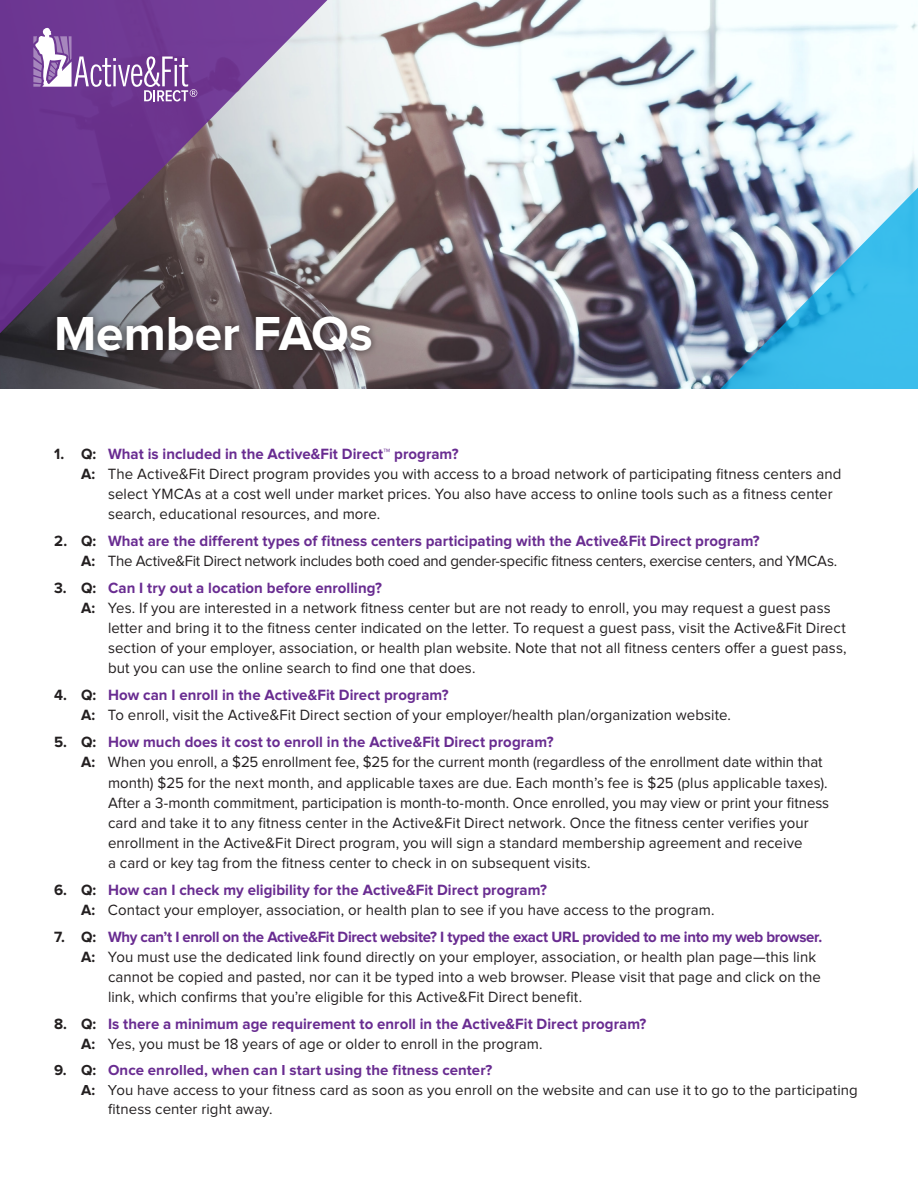
<style>
.page{position:relative;width:918px;height:1188px;background:#fff}
.page>*{position:absolute;margin:0;border:0;box-sizing:border-box;transform-origin:0 0}
.t1{font:700 49.5px "Proxima Nova";color:#fff}
.A{font:15.45px/20.1px "Proxima Nova";letter-spacing:.005em;color:#231f20}
.t2{font:700 15.45px "Proxima Nova";color:#692c91}
.A-2{font:15.45px "Proxima Nova";letter-spacing:-.02em;color:#231f20}
.t3{font:700 15.45px "Proxima Nova";letter-spacing:-.02em;color:#692c91}
.A-3{font:15px/19.5px "Proxima Nova";letter-spacing:.005em;color:#231f20}
.t4{font:700 15px "Proxima Nova";letter-spacing:.005em;color:#692c91}
.s1{color:#231f20}
.s2{font-weight:700}
</style>
<div class="page">
<img style="left:398px;top:0;width:518px;height:389px">
<svg style="left:0;top:0;width:398px;height:389px;background:#836c8c"></svg>
<svg style="left:33px;top:28px;width:164px;height:74px;background:#8a5ea7"></svg>
<svg style="left:696px;top:23px;width:222px;height:366px"></svg>
<div style="left:49px;top:308px;width:330px;height:51px;background:#231f20;opacity:.75"></div>
<p class="t1" style="left:54px;top:311px;width:320px">Member FAQs</p>
<p class="t2" style="left:54px;top:447px;width:406px"><span class="s1">1. Q:</span> What is included in the Active&amp;Fit Direct™ program?</p>
<p class="A" style="left:108px;top:465px;width:735px;text-indent:-27px"><span class="s2">A:</span> The Active&amp;Fit Direct program provides you with access to a broad network of participating fitness centers and select YMCAs at a cost well under market prices. You also have access to online tools such as a fitness center search, educational resources, and more.</p>
<p class="t2" style="left:54px;top:534px;width:707px"><span class="s1">2. Q:</span> What are the different types of fitness centers participating with the Active&amp;Fit Direct program?</p>
<p class="A-2" style="left:81px;top:554px;width:758px"><span class="s2">A:</span> The Active&amp;Fit Direct network includes both coed and gender-specific fitness centers, exercise centers, and YMCAs.</p>
<p class="t2" style="left:54px;top:581px;width:329px"><span class="s1">3. Q:</span> Can I try out a location before enrolling?</p>
<p class="A" style="left:108px;top:599px;width:740px;text-indent:-27px"><span class="s2">A:</span> Yes. If you are interested in a network fitness center but are not ready to enroll, you may request a guest pass letter and bring it to the fitness center indicated on the letter. To request a guest pass, visit the Active&amp;Fit Direct section of your employer, association, or health plan website. Note that not all fitness centers offer a guest pass, but you can use the online search to find one that does.</p>
<p class="t2" style="left:54px;top:688px;width:396px"><span class="s1">4. Q:</span> How can I enroll in the Active&amp;Fit Direct program?</p>
<p class="A" style="left:81px;top:706px;width:651px"><span class="s2">A:</span> To enroll, visit the Active&amp;Fit Direct section of your employer/health plan/organization website.</p>
<p class="t2" style="left:54px;top:735px;width:501px"><span class="s1">5. Q:</span> How much does it cost to enroll in the Active&amp;Fit Direct program?</p>
<p class="A" style="left:108px;top:753px;width:723px;text-indent:-27px"><span class="s2">A:</span> When you enroll, a $25 enrollment fee, $25 for the current month (regardless of the enrollment date within that month) $25 for the next month, and applicable taxes are due. Each month’s fee is $25 (plus applicable taxes).<br>After a 3-month commitment, participation is month-to-month. Once enrolled, you may view or print your fitness card and take it to any fitness center in the Active&amp;Fit Direct network. Once the fitness center verifies your enrollment in the Active&amp;Fit Direct program, you will sign a standard membership agreement and receive<br>a card or key tag from the fitness center to check in on subsequent visits.</p>
<p class="t2" style="left:54px;top:882px;width:494px"><span class="s1">6. Q:</span> How can I check my eligibility for the Active&amp;Fit Direct program?</p>
<p class="A" style="left:81px;top:900px;width:635px"><span class="s2">A:</span> Contact your employer, association, or health plan to see if you have access to the program.</p>
<p class="t3" style="left:54px;top:929px;width:770px"><span class="s1">7. Q:</span> Why can’t I enroll on the Active&amp;Fit Direct website? I typed the exact URL provided to me into my web browser.</p>
<p class="A" style="left:108px;top:947px;width:714px;text-indent:-27px"><span class="s2">A:</span> You must use the dedicated link found directly on your employer, association, or health plan page—this link cannot be copied and pasted, nor can it be typed into a web browser. Please visit that page and click on the link, which confirms that you’re eligible for this Active&amp;Fit Direct benefit.</p>
<p class="t2" style="left:54px;top:1016px;width:594px"><span class="s1">8. Q:</span> Is there a minimum age requirement to enroll in the Active&amp;Fit Direct program?</p>
<p class="A" style="left:81px;top:1034px;width:463px"><span class="s2">A:</span> Yes, you must be 18 years of age or older to enroll in the program.</p>
<p class="t4" style="left:54px;top:1063px;width:440px"><span class="s1">9. Q:</span> Once enrolled, when can I start using the fitness center?</p>
<p class="A-3" style="left:108px;top:1081px;width:751px;text-indent:-27px"><span class="s2">A:</span> You have access to your fitness card as soon as you enroll on the website and can use it to go to the participating fitness center right away.</p>
</div>
